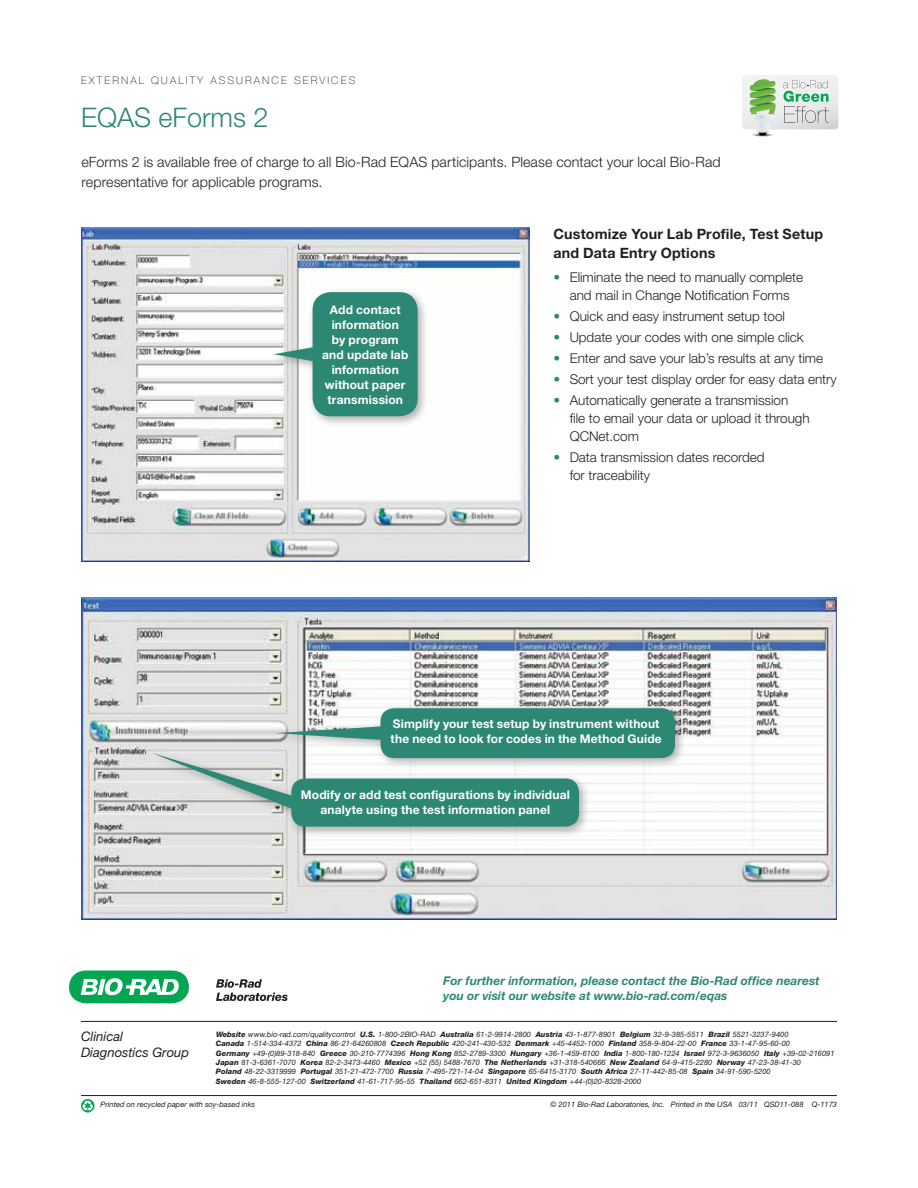
<style>
.page{position:relative;width:918px;height:1188px;background:#fff}
.page>*{position:absolute;margin:0;border:0;box-sizing:border-box;transform-origin:0 0}
.t1{font:300 27px "Helvetica Neue LT Pro";color:#2c8874}
.t2{font:300 14.25px/19.5px "Helvetica Neue LT Pro";letter-spacing:.005em;color:#231f20}
.t3{font:700 14.25px/19.5px "Helvetica Neue LT Pro";letter-spacing:.015em;color:#231f20}
.t4{font:300 13.5px/18px "Helvetica Neue LT Pro";color:#231f20}
.t5{font:italic 13.2px/15.8px "Helvetica Neue LT Pro";color:#231f20}
.t6{font:700 12px/15px "Helvetica Neue LT Pro";letter-spacing:.015em;color:#fff;text-align:center}
.t7{font:italic 700 12px/14.4px "Helvetica Neue LT Pro";color:#2c8874}
.t8{font:100 10.5px "Helvetica Neue LT Pro";letter-spacing:.2em;color:#231f20}
.t9{font:italic 7.5px/9.3px "Helvetica Neue LT Pro";color:#231f20}
.s1{color:#2c8874}
.s2{font-weight:800}
</style>
<div class="page">
<hr style="left:81px;top:1021px;width:756px;height:1px;background:#231f20">
<hr style="left:81px;top:1095px;width:756px;height:1px;background:#231f20">
<svg style="left:69px;top:970px;width:120px;height:33px"></svg>
<svg style="left:216px;top:979px;width:72px;height:22px"></svg>
<svg style="left:81px;top:1099px;width:14px;height:14px"></svg>
<svg style="left:82px;top:1101px;width:11px;height:10px"></svg>
<svg style="left:742px;top:75px;width:96px;height:61px"></svg>
<img style="left:81px;top:227px;width:448px;height:335px">
<img style="left:82px;top:597px;width:755px;height:323px">
<div style="left:270px;top:703px;width:414px;height:67px;background:#231f20;opacity:.35"></div>
<div style="left:269px;top:287px;width:158px;height:141px;background:#231f20;opacity:.35"></div>
<svg style="left:274px;top:292px;width:144px;height:124px;background:#60a294"></svg>
<div style="left:146px;top:748px;width:442px;height:89px;background:#231f20;opacity:.35"></div>
<svg style="left:151px;top:708px;width:524px;height:119px"></svg>
<h3 class="t8" style="left:81px;top:74px;width:276px">EXTERNAL QUALITY ASSURANCE SERVICES</h3>
<h1 class="t1" style="left:81px;top:101px;width:189px">EQAS eForms 2</h1>
<h2 class="t2" style="left:81px;top:152px;width:641px">eForms 2 is available free of charge to all Bio-Rad EQAS participants. Please contact your local Bio-Rad representative for applicable programs.</h2>
<h3 class="t6" style="left:322px;top:302px;width:88px">Add contact information<br>by program and update lab information without paper transmission</h3>
<h2 class="t3" style="left:554px;top:223px;width:271px">Customize Your Lab Profile, Test Setup and Data Entry Options</h2>
<h3 class="t4" style="left:554px;top:268px;width:251px;text-align:center"><span class="s1">•</span> Eliminate the need to manually complete and mail in Change Notification Forms</h3>
<h3 class="t4" style="left:554px;top:307px;width:233px"><span class="s1">•</span> Quick and easy instrument setup tool</h3>
<h3 class="t4" style="left:554px;top:328px;width:252px"><span class="s1">•</span> Update your codes with one simple click</h3>
<h3 class="t4" style="left:553px;top:349px;width:271px"><span class="s1">•</span> Enter and save your lab’s results at any time</h3>
<h3 class="t4" style="left:553px;top:370px;width:285px"><span class="s1">•</span> Sort your test display order for easy data entry</h3>
<h3 class="t4" style="left:570px;top:391px;width:241px;text-indent:-16px"><span class="s1">•</span> Automatically generate a transmission<br>file to email your data or upload it through<br>QCNet.com</h3>
<h3 class="t4" style="left:570px;top:448px;width:196px;text-indent:-16px"><span class="s1">•</span> Data transmission dates recorded for traceability</h3>
<h3 class="t6" style="left:391px;top:716px;width:273px;text-align:left">Simplify your test setup by instrument without the need to look for codes in the Method Guide</h3>
<h3 class="t6" style="left:301px;top:787px;width:270px">Modify or add test configurations by individual analyte using the test information panel</h3>
<h3 class="t7" style="left:443px;top:974px;width:378px">For further information, please contact the Bio-Rad office nearest you or visit our website at www.bio-rad.com/eqas</h3>
<h3 class="t5" style="left:81px;top:1028px;width:110px">Clinical<br>Diagnostics Group</h3>
<p class="t9" style="left:216px;top:1029px;width:620px"><span class="s2">Website</span> www.bio-rad.com/qualitycontrol <span class="s2">U.S.</span> 1-800-2BIO-RAD <span class="s2">Australia</span> 61-2-9914-2800 <span class="s2">Austria</span> 43-1-877-8901 <span class="s2">Belgium</span> 32-9-385-5511 <span class="s2">Brazil</span> 5521-3237-9400<br><span class="s2">Canada</span> 1-514-334-4372 <span class="s2">China</span> 86-21-64260808 <span class="s2">Czech Republic</span> 420-241-430-532 <span class="s2">Denmark</span> +45-4452-1000 <span class="s2">Finland</span> 358-9-804-22-00 <span class="s2">France</span> 33-1-47-95-60-00<br><span class="s2">Germany</span> +49-(0)89-318-840 <span class="s2">Greece</span> 30-210-7774396 <span class="s2">Hong Kong</span> 852-2789-3300 <span class="s2">Hungary</span> +36-1-459-6100 <span class="s2">India</span> 1-800-180-1224 <span class="s2">Israel</span> 972-3-9636050 <span class="s2">Italy</span> +39-02-216091<br><span class="s2">Japan</span> 81-3-6361-7070 <span class="s2">Korea</span> 82-2-3473-4460 <span class="s2">Mexico</span> +52 (55) 5488-7670 <span class="s2">The Netherlands</span> +31-318-540666 <span class="s2">New Zealand</span> 64-9-415-2280 <span class="s2">Norway</span> 47-23-38-41-30<br><span class="s2">Poland</span> 48-22-3319999 <span class="s2">Portugal</span> 351-21-472-7700 <span class="s2">Russia</span> 7-495-721-14-04 <span class="s2">Singapore</span> 65-6415-3170 <span class="s2">South Africa</span> 27-11-442-85-08 <span class="s2">Spain</span> 34-91-590-5200<br><span class="s2">Sweden</span> 46-8-555-127-00 <span class="s2">Switzerland</span> 41-61-717-95-55 <span class="s2">Thailand</span> 662-651-8311 <span class="s2">United Kingdom</span> +44-(0)20-8328-2000</p>
<p class="t9" style="left:551px;top:1100px;width:288px">© 2011 Bio-Rad Laboratories, Inc. Printed in the USA 03/11 QSD11-088 Q-1173</p>
<p class="t9" style="left:101px;top:1100px;width:156px">Printed on recycled paper with soy-based inks</p>
</div>
